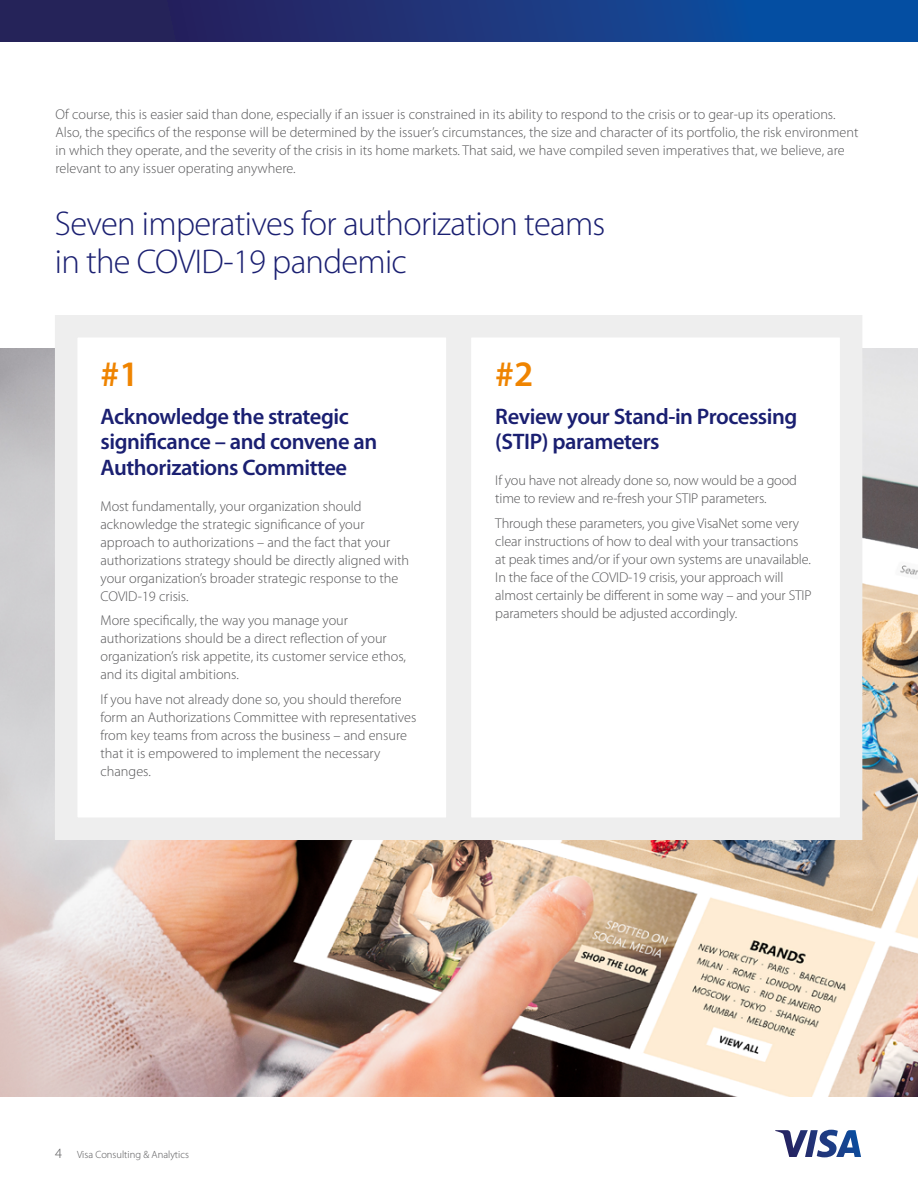
<style>
.page{position:relative;width:918px;height:1188px;background:#fff}
.page>*{position:absolute;margin:0;border:0;box-sizing:border-box;transform-origin:0 0}
.t1{font:600 36px "Myriad Pro";color:#ef8400}
.t2{font:300 34.5px/37.5px "Myriad Pro";letter-spacing:-.02em;color:#1a1f71}
.t3{font:600 22.5px/25.5px "Myriad Pro";letter-spacing:-.02em;color:#1a1f71}
.t4{font:300 14.25px/18px "Myriad Pro";color:#545456}
.t5{font:300 10.5px "Myriad Pro";color:#545456}
.s1{font-size:14.25px}
</style>
<div class="page">
<svg style="left:775px;top:1130px;width:86px;height:27px"></svg>
<div style="left:0;top:0;width:918px;height:41px;background:linear-gradient(to right,#2e1a4e,#0653aa)"></div>
<img style="left:0;top:348px;width:918px;height:748px">
<div style="left:55px;top:315px;width:414px;height:525px;background:#fff;border:22px solid #eee"></div>
<div style="left:449px;top:315px;width:413px;height:525px;background:#fff;border:22px solid #eee"></div>
<p class="t4" style="left:55px;top:105px;width:805px">Of course, this is easier said than done, especially if an issuer is constrained in its ability to respond to the crisis or to gear-up its operations.<br>Also, the specifcs of the response will be determined by the issuer’s circumstances, the size and character of its portfolio, the risk environment in which they operate, and the severity of the crisis in its home markets. That said, we have compiled seven imperatives that, we believe, are relevant to any issuer operating anywhere.</p>
<h2 class="t2" style="left:55px;top:205px;width:552px">Seven imperatives for authorization teams in the COVID-19 pandemic</h2>
<p class="t1" style="left:100px;top:353px;width:40px">#1</p>
<p class="t3" style="left:100px;top:404px;width:278px">Acknowledge the strategic signifcance – and convene an<br>Authorizations Committee</p>
<p class="t4" style="left:100px;top:497px;width:310px">Most fundamentally, your organization should acknowledge the strategic signifcance of your approach to authorizations – and the fact that your authorizations strategy should be directly aligned with your organization’s broader strategic response to the COVID-19 crisis.</p>
<p class="t4" style="left:100px;top:612px;width:307px">More specifcally, the way you manage your authorizations should be a direct refection of your organization’s risk appetite, its customer service ethos, and its digital ambitions.</p>
<p class="t4" style="left:100px;top:691px;width:317px">If you have not already done so, you should therefore form an Authorizations Committee with representatives from key teams from across the business – and ensure that it is empowered to implement the necessary changes.</p>
<p class="t1" style="left:495px;top:353px;width:40px">#2</p>
<p class="t3" style="left:495px;top:404px;width:304px">Review your Stand-in Processing (STIP) parameters</p>
<p class="t4" style="left:495px;top:472px;width:303px">If you have not already done so, now would be a good time to review and re-fresh your STIP parameters.</p>
<p class="t4" style="left:495px;top:514px;width:318px">Through these parameters, you give VisaNet some very clear instructions of how to deal with your transactions at peak times and/or if your own systems are unavailable.<br>In the face of the COVID-19 crisis, your approach will almost certainly be diferent in some way – and your STIP parameters should be adjusted accordingly.</p>
<p class="t5" style="left:55px;top:1148px;width:135px"><span class="s1">4</span> Visa Consulting &amp; Analytics</p>
</div>
